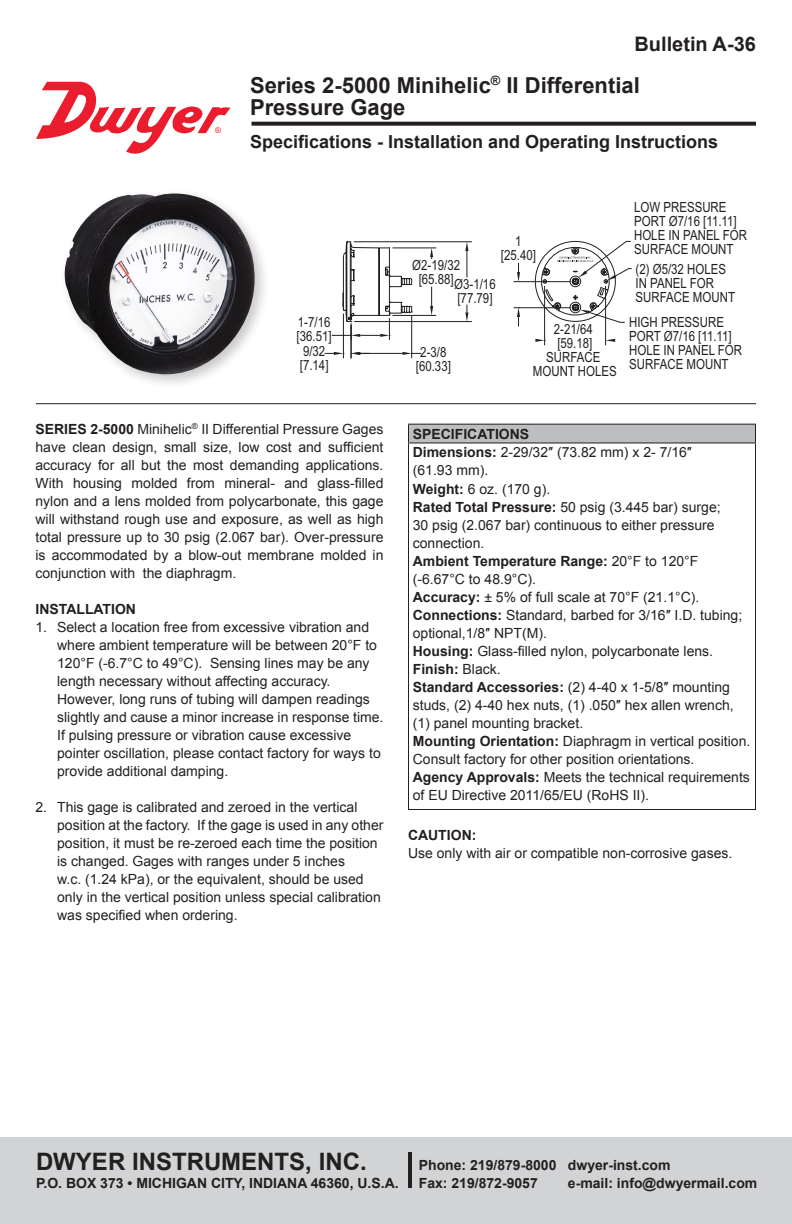
<style>
.page{position:relative;width:792px;height:1224px;background:#fff}
.page>*{position:absolute;margin:0;border:0;box-sizing:border-box;transform-origin:0 0}
.t1{font:700 24px "Arial";color:#231f20}
.t2{font:700 22px/22px "Arial";color:#231f20}
.t3{font:700 20px "Arial";color:#231f20}
.t4{font:700 18px "Arial";color:#231f20}
.t5{font:14px/18px "Arial";color:#231f20}
.t6{font:14px/14px "Arial Narrow";color:#231f20}
.t7{font:700 14px/18px "Arial";color:#231f20}
.s1{font-weight:700}
</style>
<div class="page">
<svg style="left:252px;top:122px;width:504px;height:4px;background:#343031"></svg>
<svg style="left:324px;top:241px;width:308px;height:118px"></svg>
<div style="left:409px;top:424px;width:347px;height:19px;background:#bcbec0"></div>
<hr style="left:755px;top:443px;width:1px;height:366px;background:#231f20">
<hr style="left:408px;top:443px;width:1px;height:366px;background:#231f20">
<hr style="left:408px;top:809px;width:348px;height:1px;background:#231f20">
<hr style="left:408px;top:424px;width:348px;height:1px;background:#231f20">
<svg style="left:408px;top:425px;width:1px;height:17px"></svg>
<svg style="left:755px;top:425px;width:1px;height:17px"></svg>
<hr style="left:408px;top:442px;width:348px;height:1px;background:#231f20">
<div style="left:59px;top:188px;width:212px;height:202px;background:#231f20;opacity:.25"></div>
<img style="left:65px;top:193px;width:190px;height:181px">
<hr style="left:36px;top:403px;width:720px;height:1px;background:#231f20">
<div style="left:0;top:1138px;width:792px;height:86px;background:#d1d3d4"></div>
<hr style="left:408px;top:1152px;width:4px;height:36px;background:#231f20">
<svg style="left:36px;top:82px;width:194px;height:72px"></svg>
<h3 class="t3" style="left:635px;top:30px;width:123px">Bulletin A-36</h3>
<h2 class="t2" style="left:250px;top:75px;width:391px">Series 2-5000 Minihelic<sup>®</sup> II Differential<br>Pressure Gage</h2>
<p class="t4" style="left:250px;top:130px;width:470px">Specifications - Installation and Operating Instructions</p>
<p class="t6" style="left:297px;top:314px;width:37px">1-7/16 [36.51]</p>
<p class="t6" style="left:300px;top:344px;width:30px">9/32 [7.14]</p>
<p class="t5" style="left:36px;top:420px;width:349px;text-align:justify"><span class="s1">SERIES 2-5000</span> Minihelic<sup>®</sup> II Differential Pressure Gages have clean design, small size, low cost and sufficient accuracy for all but the most demanding applications.<br>With housing molded from mineral- and glass-filled nylon and a lens molded from polycarbonate, this gage will withstand rough use and exposure, as well as high total pressure up to 30 psig (2.067 bar). Over-pressure is accommodated by a blow-out membrane molded in conjunction with the diaphragm.</p>
<p class="t7" style="left:36px;top:600px;width:102px">INSTALLATION</p>
<p class="t5" style="left:57px;top:618px;width:328px;text-indent:-22px">1. Select a location free from excessive vibration and where ambient temperature will be between 20°F to 120°F (-6.7°C to 49°C). Sensing lines may be any length necessary without affecting accuracy.<br>However, long runs of tubing will dampen readings slightly and cause a minor increase in response time.<br>If pulsing pressure or vibration cause excessive pointer oscillation, please contact factory for ways to provide additional damping.</p>
<p class="t5" style="left:57px;top:798px;width:328px;text-indent:-22px">2. This gage is calibrated and zeroed in the vertical position at the factory. If the gage is used in any other position, it must be re-zeroed each time the position is changed. Gages with ranges under 5 inches<br>w.c. (1.24 kPa), or the equivalent, should be used only in the vertical position unless special calibration was specified when ordering.</p>
<p class="t6" style="left:501px;top:234px;width:37px;text-align:center">1 [25.40]</p>
<p class="t6" style="left:412px;top:257px;width:49px;text-align:center">Ø2-19/32 [65.88]</p>
<p class="t6" style="left:454px;top:277px;width:43px">Ø3-1/16 [77.79]</p>
<p class="t6" style="left:416px;top:345px;width:37px;text-align:center">2-3/8 [60.33]</p>
<p class="t6" style="left:533px;top:321px;width:85px;text-align:center">2-21/64<br>[59.18]<br>SURFACE<br>MOUNT HOLES</p>
<p class="t6" style="left:634px;top:199px;width:114px">LOW PRESSURE<br>PORT Ø7/16 [11.11]<br>HOLE IN PANEL FOR<br>SURFACE MOUNT</p>
<p class="t6" style="left:636px;top:262px;width:101px">(2) Ø5/32 HOLES<br>IN PANEL FOR<br>SURFACE MOUNT</p>
<p class="t6" style="left:629px;top:314px;width:114px">HIGH PRESSURE<br>PORT Ø7/16 [11.11]<br>HOLE IN PANEL FOR<br>SURFACE MOUNT</p>
<p class="t5" style="left:413px;top:425px;width:339px"><span class="s1">SPECIFICATIONS<br>Dimensions:</span> 2-29/32″ (73.82 mm) x 2- 7/16″<br>(61.93 mm).<br><span class="s1">Weight:</span> 6 oz. (170 g).<br><span class="s1">Rated Total Pressure:</span> 50 psig (3.445 bar) surge;<br>30 psig (2.067 bar) continuous to either pressure connection.<br><span class="s1">Ambient Temperature Range:</span> 20°F to 120°F (-6.67°C to 48.9°C).<br><span class="s1">Accuracy:</span> ± 5% of full scale at 70°F (21.1°C).<br><span class="s1">Connections:</span> Standard, barbed for 3/16″ I.D. tubing; optional,1/8″ NPT(M).<br><span class="s1">Housing:</span> Glass-filled nylon, polycarbonate lens.<br><span class="s1">Finish:</span> Black.<br><span class="s1">Standard Accessories:</span> (2) 4-40 x 1-5/8″ mounting studs, (2) 4-40 hex nuts, (1) .050″ hex allen wrench, (1) panel mounting bracket.<br><span class="s1">Mounting Orientation:</span> Diaphragm in vertical position.<br>Consult factory for other position orientations.<br><span class="s1">Agency Approvals:</span> Meets the technical requirements of EU Directive 2011/65/EU (RoHS II).</p>
<p class="t7" style="left:408px;top:827px;width:70px">CAUTION:</p>
<p class="t5" style="left:408px;top:844px;width:326px">Use only with air or compatible non-corrosive gases.</p>
<h1 class="t1" style="left:36px;top:1146px;width:332px">DWYER INSTRUMENTS, INC.</h1>
<p class="t7" style="left:36px;top:1175px;width:364px">P.O. BOX 373 • MICHIGAN CITY, INDIANA 46360, U.S.A.</p>
<p class="t7" style="left:419px;top:1157px;width:139px">Phone: 219/879-8000<br>Fax: 219/872-9057</p>
<p class="t7" style="left:568px;top:1157px;width:191px">dwyer-inst.com<br>e-mail: info@dwyermail.com</p>
</div>
